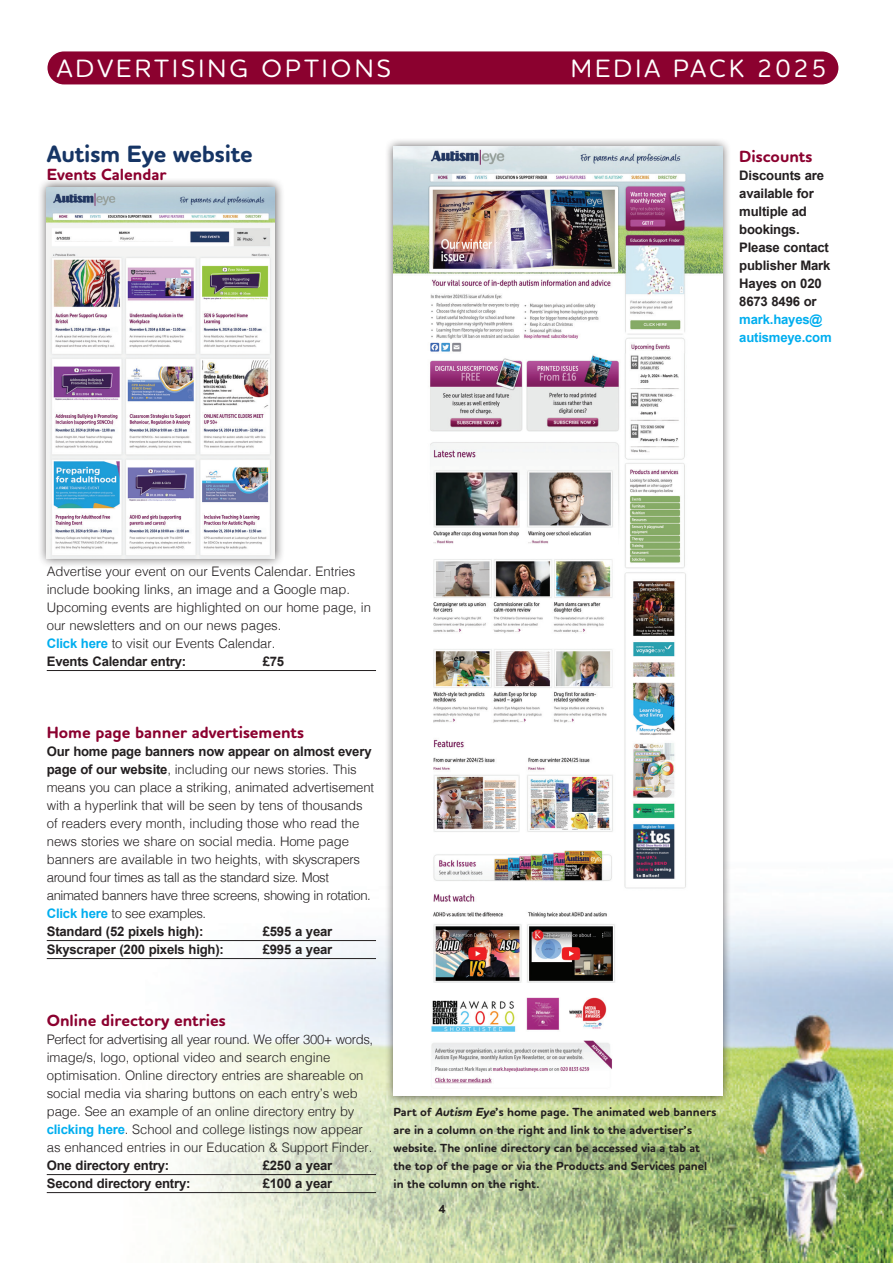
<style>
.page{position:relative;width:893px;height:1263px;background:#fff}
.page>*{position:absolute;margin:0;border:0;box-sizing:border-box;transform-origin:0 0}
.t1{font:500 25.5px "Houschka Rounded";letter-spacing:.125em;color:#fff}
.X_HEAD{font:700 24px "Houschka Rounded";letter-spacing:-.005em;color:#163565}
.X_HEAD-2{font:700 16.5px "Houschka Rounded";color:#8b012f}
.Body_Copy{font:300 13.2px/18px "Helvetica";letter-spacing:-.005em;color:#231f20}
.Body_Copy-2{font:700 13.2px/18px "Arial";letter-spacing:-.015em;color:#231f20}
.t2{font:700 12px/18px "Houschka Rounded";color:#231f20}
.s1{color:#00aeef}
.s2{font-family:"Arial";font-weight:700;color:#00aeef}
.s3{font-family:"Arial";font-weight:700}
.s4{font-style:italic}
</style>
<div class="page">
<img style="left:46px;top:915px;width:847px;height:348px">
<hr style="left:47px;top:670px;width:329px;height:1px;background:#231f20">
<hr style="left:47px;top:940px;width:329px;height:1px;background:#231f20">
<hr style="left:47px;top:958px;width:329px;height:1px;background:#231f20">
<hr style="left:47px;top:1174px;width:329px;height:1px;background:#231f20">
<hr style="left:47px;top:1192px;width:329px;height:1px;background:#231f20">
<div style="left:37px;top:177px;width:247px;height:391px;background:#231f20;opacity:.75"></div>
<img style="left:47px;top:187px;width:228px;height:371px">
<div style="left:385px;top:138px;width:346px;height:967px;background:#231f20;opacity:.75"></div>
<img style="left:393px;top:147px;width:329px;height:948px">
<div style="left:47px;top:51px;width:791px;height:33px;background:#8b012f;border-radius:17px"></div>
<p class="t1" style="left:57px;top:51px;width:335px">ADVERTISING OPTIONS</p>
<p class="t1" style="left:571px;top:51px;width:258px">MEDIA PACK 2025</p>
<p class="X_HEAD" style="left:47px;top:138px;width:208px">Autism Eye website</p>
<p class="X_HEAD-2" style="left:47px;top:164px;width:121px">Events Calendar</p>
<p class="X_HEAD-2" style="left:739px;top:146px;width:74px">Discounts</p>
<p class="Body_Copy-2" style="left:739px;top:167px;width:94px">Discounts are available for multiple ad bookings.<br>Please contact publisher Mark<br>Hayes on 020<br>8673 8496 or <span class="s1">mark.hayes@ autismeye.com</span></p>
<p class="Body_Copy" style="left:47px;top:561px;width:326px">Advertise your event on our Events Calendar. Entries include booking links, an image and a Google map.<br>Upcoming events are highlighted on our home page, in our newsletters and on our news pages.</p>
<p class="Body_Copy" style="left:47px;top:633px;width:230px"><span class="s2">Click here</span> to visit our Events Calendar.</p>
<p class="Body_Copy-2" style="left:47px;top:653px;width:141px">Events Calendar entry:</p>
<p class="Body_Copy-2" style="left:263px;top:653px;width:23px">£75</p>
<p class="X_HEAD-2" style="left:47px;top:722px;width:259px">Home page banner advertisements</p>
<p class="Body_Copy" style="left:47px;top:741px;width:329px"><span class="s3">Our home page banners now appear on almost every page of our website</span>, including our news stories. This means you can place a striking, animated advertisement with a hyperlink that will be seen by tens of thousands of readers every month, including those who read the news stories we share on social media. Home page banners are available in two heights, with skyscrapers around four times as tall as the standard size. Most animated banners have three screens, showing in rotation.<br><span class="s2">Click here</span> to see examples.</p>
<p class="Body_Copy-2" style="left:47px;top:923px;width:158px">Standard (52 pixels high):</p>
<p class="Body_Copy-2" style="left:263px;top:923px;width:71px">£595 a year</p>
<p class="Body_Copy-2" style="left:47px;top:941px;width:179px">Skyscraper (200 pixels high):</p>
<p class="Body_Copy-2" style="left:263px;top:941px;width:71px">£995 a year</p>
<p class="X_HEAD-2" style="left:47px;top:1010px;width:180px">Online directory entries</p>
<p class="Body_Copy" style="left:47px;top:1029px;width:328px">Perfect for advertising all year round. We offer 300+ words, image/s, logo, optional video and search engine optimisation. Online directory entries are shareable on social media via sharing buttons on each entry’s web page. See an example of an online directory entry by <span class="s2">clicking here</span>. School and college listings now appear as enhanced entries in our Education &amp; Support Finder.</p>
<p class="Body_Copy-2" style="left:47px;top:1157px;width:124px">One directory entry:</p>
<p class="Body_Copy-2" style="left:263px;top:1157px;width:71px">£250 a year</p>
<p class="Body_Copy-2" style="left:47px;top:1175px;width:145px">Second directory entry:</p>
<p class="Body_Copy-2" style="left:263px;top:1175px;width:71px">£100 a year</p>
<p class="t2" style="left:393px;top:1103px;width:324px">Part of <span class="s4">Autism Eye</span>’s home page. The animated web banners are in a column on the right and link to the advertiser’s website. The online directory can be accessed via a tab at the top of the page or via the Products and Services panel in the column on the right.</p>
<p class="t2" style="left:439px;top:1200px;width:9px">4</p>
</div>
